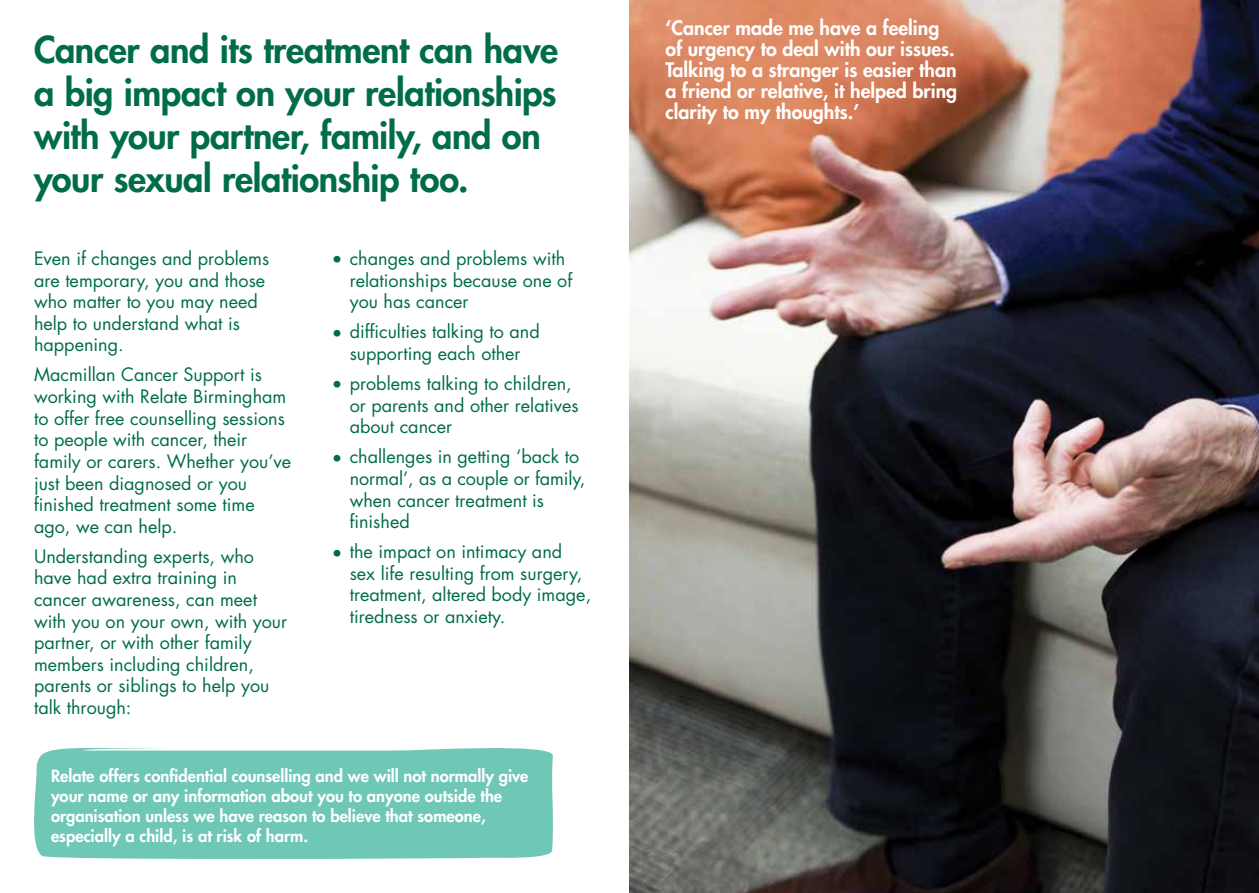
<style>
.page{position:relative;width:1259px;height:893px;background:#fff}
.page>*{position:absolute;margin:0;border:0;box-sizing:border-box;transform-origin:0 0}
.t1{font:800 36px/43.2px "Futura";letter-spacing:-.01em;color:#006c4a}
.t2{font:800 19.5px/21px "Futura";color:#fff}
.t3{font:18px/21.6px "Futura";color:#006c4a}
.t4{font:800 16.5px/19.8px "Futura";color:#fff}
</style>
<div class="page">
<div style="left:34px;top:748px;width:519px;height:111px;background:#6fc7b6"></div>
<img style="left:629px;top:0;width:630px;height:893px">
<h1 class="t1" style="left:34px;top:27px;width:525px">Cancer and its treatment can have a big impact on your relationships with your partner, family, and on your sexual relationship too.</h1>
<p class="t3" style="left:34px;top:247px;width:237px">Even if changes and problems are temporary, you and those who matter to you may need help to understand what is happening.</p>
<p class="t3" style="left:34px;top:364px;width:259px">Macmillan Cancer Support is working with Relate Birmingham to offer free counselling sessions to people with cancer, their family or carers. Whether you’ve just been diagnosed or you finished treatment some time ago, we can help.</p>
<p class="t3" style="left:34px;top:545px;width:255px">Understanding experts, who have had extra training in cancer awareness, can meet with you on your own, with your partner, or with other family members including children, parents or siblings to help you talk through:</p>
<p class="t3" style="left:350px;top:247px;width:224px;text-indent:-18px">• changes and problems with relationships because one of you has cancer</p>
<p class="t3" style="left:332px;top:321px;width:210px;text-align:center">• difficulties talking to and supporting each other</p>
<p class="t3" style="left:350px;top:372px;width:230px;text-indent:-18px">• problems talking to children, or parents and other relatives about cancer</p>
<p class="t3" style="left:350px;top:446px;width:237px;text-indent:-18px">• challenges in getting ‘back to normal’, as a couple or family, when cancer treatment is finished</p>
<p class="t3" style="left:350px;top:541px;width:243px;text-indent:-18px">• the impact on intimacy and sex life resulting from surgery, treatment, altered body image, tiredness or anxiety.</p>
<p class="t4" style="left:51px;top:766px;width:479px">Relate offers confidential counselling and we will not normally give your name or any information about you to anyone outside the organisation unless we have reason to believe that someone, especially a child, is at risk of harm.</p>
<p class="t2" style="left:665px;top:17px;width:293px">‘Cancer made me have a feeling of urgency to deal with our issues.<br>Talking to a stranger is easier than a friend or relative, it helped bring clarity to my thoughts.’</p>
</div>
